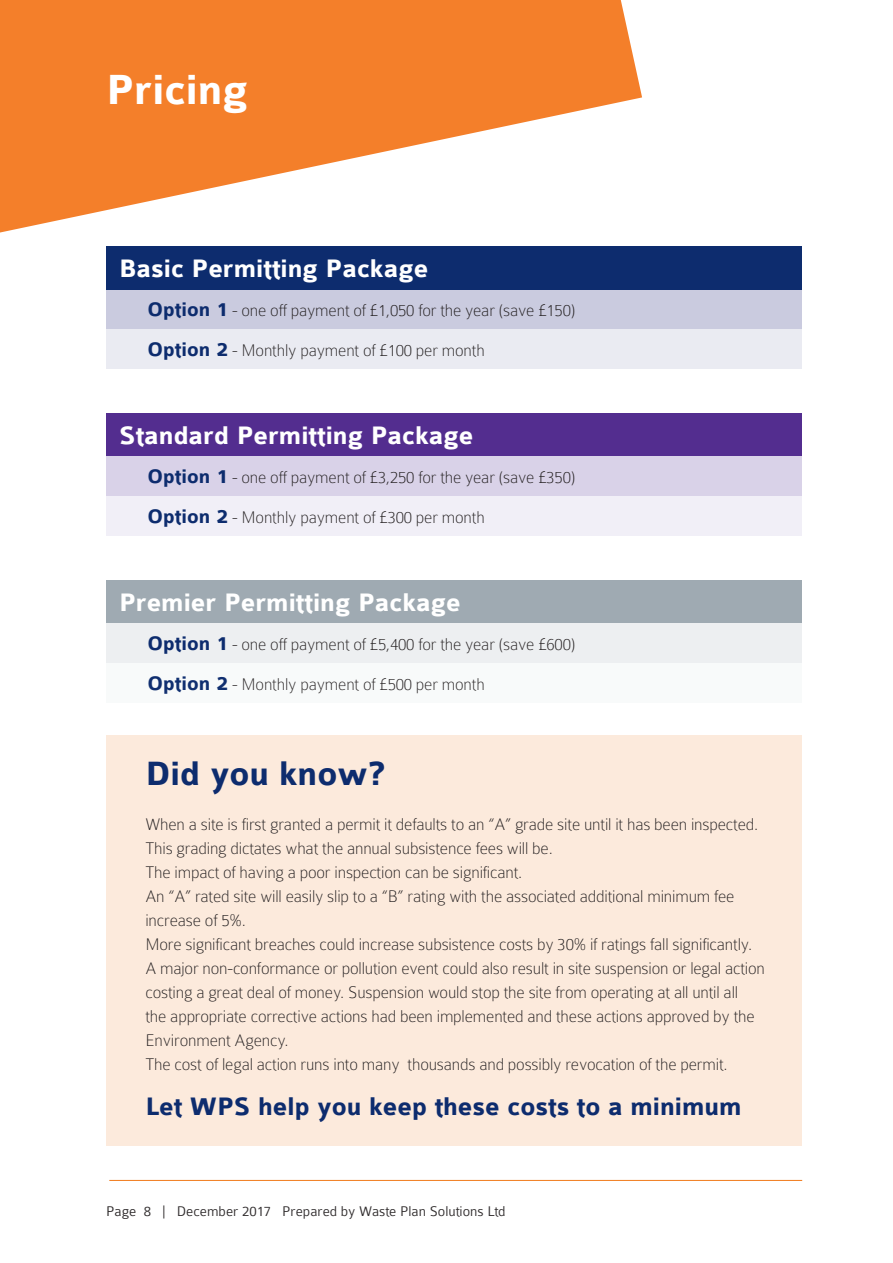
<style>
.page{position:relative;width:893px;height:1263px;background:#fff}
.page>*{position:absolute;margin:0;border:0;box-sizing:border-box;transform-origin:0 0}
.t1{font:700 45px "Colaborate";color:#fff}
.t2{font:700 36px "Colaborate";color:#0d2c6e}
.t3{font:700 27px "Colaborate";color:#fff}
.t4{font:700 27px "Colaborate";color:#0d2c6e}
.t5{font:100 18px/24px "Colaborate";letter-spacing:-.01em;color:#231f20}
.t6{font:300 15px "Colaborate";color:#231f20}
.s1{font-weight:700;font-size:21px;color:#0d2c6e}
</style>
<div class="page">
<svg style="left:0;top:0;width:642px;height:232px;fill:#f47f2a"></svg>
<div style="left:106px;top:247px;width:696px;height:43px;background:#0d2c6e"></div>
<div style="left:106px;top:290px;width:696px;height:39px;background:#cacbdf"></div>
<div style="left:106px;top:329px;width:696px;height:39px;background:#eaebf2"></div>
<div style="left:106px;top:413px;width:696px;height:44px;background:#532d8f"></div>
<div style="left:106px;top:457px;width:696px;height:39px;background:#d9d2e8"></div>
<div style="left:106px;top:496px;width:696px;height:39px;background:#f1eff7"></div>
<div style="left:106px;top:580px;width:696px;height:44px;background:#9faab2"></div>
<div style="left:0;top:623px;width:893px;height:634px;background:#fff"></div>
<div style="left:106px;top:735px;width:696px;height:411px;background:#fceadc"></div>
<p class="t1" style="left:106px;top:66px;width:143px">Pricing</p>
<p class="t3" style="left:119px;top:255px;width:311px">Basic Permitting Package</p>
<p class="t5" style="left:148px;top:299px;width:429px"><span class="s1">Option 1</span> - one off payment of £1,050 for the year (save £150)</p>
<p class="t5" style="left:148px;top:338px;width:339px"><span class="s1">Option 2</span> - Monthly payment of £100 per month</p>
<p class="t3" style="left:119px;top:421px;width:356px">Standard Permitting Package</p>
<p class="t5" style="left:148px;top:466px;width:429px"><span class="s1">Option 1</span> - one off payment of £3,250 for the year (save £350)</p>
<p class="t5" style="left:148px;top:505px;width:339px"><span class="s1">Option 2</span> - Monthly payment of £300 per month</p>
<p class="t3" style="left:119px;top:588px;width:343px">Premier Permitting Package</p>
<p class="t5" style="left:148px;top:632px;width:429px"><span class="s1">Option 1</span> - one off payment of £5,400 for the year (save £600)</p>
<p class="t5" style="left:148px;top:672px;width:339px"><span class="s1">Option 2</span> - Monthly payment of £500 per month</p>
<p class="t2" style="left:145px;top:754px;width:241px">Did you know?</p>
<p class="t5" style="left:145px;top:812px;width:614px">When a site is first granted a permit it defaults to an “A” grade site until it has been inspected.<br>This grading dictates what the annual subsistence fees will be.</p>
<p class="t5" style="left:145px;top:860px;width:378px">The impact of having a poor inspection can be significant.</p>
<p class="t5" style="left:145px;top:884px;width:591px">An “A” rated site will easily slip to a “B” rating with the associated additional minimum fee increase of 5%.</p>
<p class="t5" style="left:145px;top:932px;width:608px">More significant breaches could increase subsistence costs by 30% if ratings fall significantly.</p>
<p class="t5" style="left:145px;top:956px;width:621px">A major non-conformance or pollution event could also result in site suspension or legal action costing a great deal of money. Suspension would stop the site from operating at all until all<br>the appropriate corrective actions had been implemented and these actions approved by the Environment Agency.</p>
<p class="t5" style="left:145px;top:1052px;width:584px">The cost of legal action runs into many thousands and possibly revocation of the permit.</p>
<p class="t4" style="left:145px;top:1092px;width:598px">Let WPS help you keep these costs to a minimum</p>
<p class="t6" style="left:106px;top:1203px;width:401px">Page 8 | December 2017 Prepared by Waste Plan Solutions Ltd</p>
</div>
